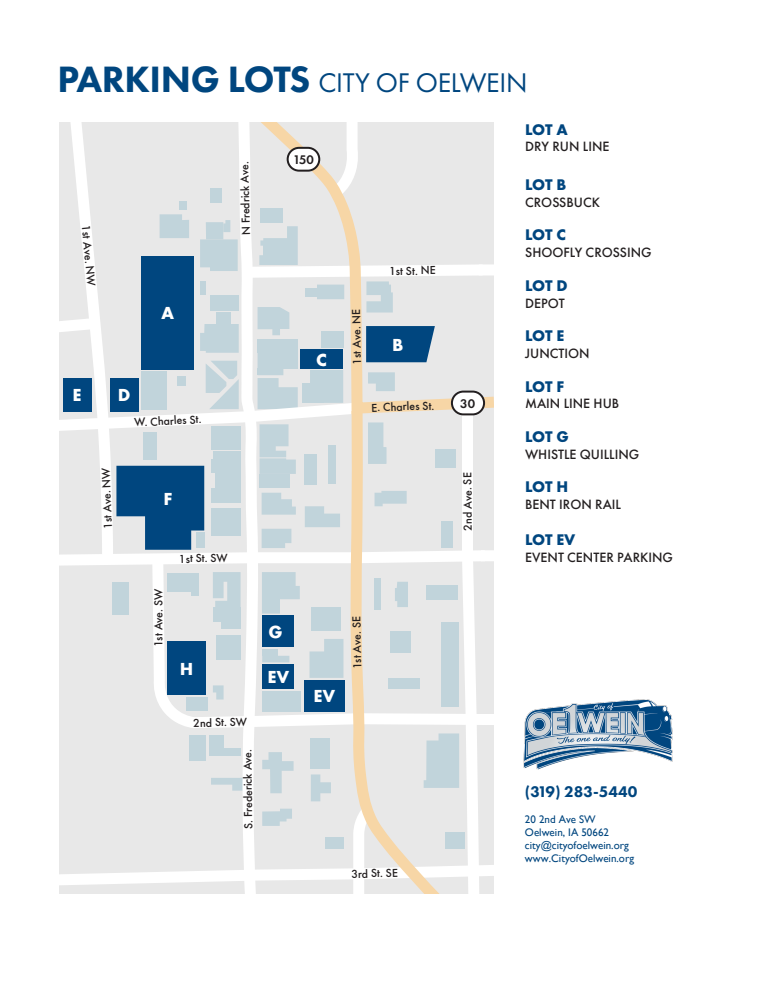
<style>
.page{position:relative;width:776px;height:1004px;background:#fff}
.page>*{position:absolute;margin:0;border:0;box-sizing:border-box;transform-origin:0 0}
.t1{font:28px "Futura PT";letter-spacing:-.01em;color:#00467f}
.t2{font:700 16px "Futura PT";color:#00467f}
.t3{font:800 16px "Futura PT";color:#00467f}
.t4{font:700 16px "Futura Std";color:#fff}
.t5{font:500 14px "Futura PT";color:#231f20}
.t6{font:600 13px "Futura PT";color:#231f20}
.t7{font:500 12px "Futura PT";letter-spacing:-.01em;color:#231f20}
.t8{font:11px/13px "Gill Sans";color:#00467f}
.s1{font-weight:800;font-size:38px}
</style>
<div class="page">
<img style="left:523px;top:699px;width:150px;height:71px">
<svg style="left:59px;top:122px;width:434px;height:771px;background:#d5dce0"></svg>
<svg style="left:350px;top:408px;width:95px;height:485px;background:#e7e5e0"></svg>
<div style="left:63px;top:378px;width:28px;height:34px;background:#00467f"></div>
<div style="left:262px;top:664px;width:32px;height:24px;background:#00467f"></div>
<div style="left:304px;top:679px;width:40px;height:32px;background:#00467f"></div>
<h1 class="t1" style="left:57px;top:66px;width:471px"><span class="s1">PARKING LOTS</span> CITY OF OELWEIN</h1>
<p class="t7" style="left:93px;top:224px;width:63px;rotate:84deg">1st Ave. NW</p>
<h2 class="t4" style="left:161px;top:302px;width:14px">A</h2>
<p class="t7" style="left:238px;top:235px;width:76px;rotate:-91deg">N Fredrick Ave.</p>
<h2 class="t4" style="left:73px;top:384px;width:10px">E</h2>
<h2 class="t4" style="left:118px;top:384px;width:14px">D</h2>
<p class="t7" style="left:101px;top:529px;width:63px;rotate:-92deg">1st Ave. NW</p>
<p class="t7" style="left:134px;top:415px;width:69px;rotate:-3deg">W. Charles St.</p>
<h2 class="t4" style="left:164px;top:487px;width:10px">F</h2>
<p class="t7" style="left:151px;top:647px;width:60px;rotate:-90deg">1st Ave. SW</p>
<p class="t7" style="left:179px;top:551px;width:50px;rotate:-1deg">1st St. SW</p>
<h2 class="t4" style="left:180px;top:658px;width:14px">H</h2>
<p class="t7" style="left:193px;top:715px;width:55px;rotate:-1deg">2nd St. SW</p>
<p class="t7" style="left:241px;top:828px;width:82px;rotate:-91deg">S. Frederick Ave.</p>
<p class="t6" style="left:293px;top:151px;width:22px">150</p>
<h2 class="t4" style="left:316px;top:349px;width:12px">C</h2>
<h2 class="t4" style="left:269px;top:621px;width:15px">G</h2>
<h2 class="t4" style="left:268px;top:666px;width:22px">EV</h2>
<h2 class="t4" style="left:314px;top:685px;width:22px">EV</h2>
<p class="t7" style="left:349px;top:365px;width:58px;rotate:-91deg">1st Ave. NE</p>
<p class="t7" style="left:388px;top:263px;width:48px;rotate:-1deg">1st St. NE</p>
<h2 class="t4" style="left:392px;top:334px;width:12px">B</h2>
<p class="t7" style="left:371px;top:400px;width:64px;rotate:-2deg">E. Charles St.</p>
<p class="t7" style="left:350px;top:669px;width:55px;rotate:-91deg">1st Ave. SE</p>
<p class="t7" style="left:351px;top:866px;width:48px;rotate:-2deg">3rd St. SE</p>
<p class="t6" style="left:460px;top:395px;width:16px">30</p>
<p class="t7" style="left:460px;top:530px;width:60px;rotate:-90deg">2nd Ave. SE</p>
<h2 class="t2" style="left:525px;top:119px;width:44px">LOT A</h2>
<p class="t5" style="left:525px;top:138px;width:86px">DRY RUN LINE</p>
<h2 class="t2" style="left:525px;top:174px;width:43px">LOT B</h2>
<p class="t5" style="left:525px;top:193px;width:76px">CROSSBUCK</p>
<h2 class="t2" style="left:525px;top:224px;width:42px">LOT C</h2>
<p class="t5" style="left:525px;top:244px;width:128px">SHOOFLY CROSSING</p>
<h2 class="t2" style="left:525px;top:275px;width:44px">LOT D</h2>
<p class="t5" style="left:525px;top:294px;width:41px">DEPOT</p>
<h2 class="t2" style="left:525px;top:325px;width:41px">LOT E</h2>
<p class="t5" style="left:525px;top:345px;width:66px">JUNCTION</p>
<h2 class="t2" style="left:525px;top:376px;width:41px">LOT F</h2>
<p class="t5" style="left:525px;top:395px;width:95px">MAIN LINE HUB</p>
<h2 class="t2" style="left:525px;top:426px;width:45px">LOT G</h2>
<p class="t5" style="left:525px;top:445px;width:116px">WHISTLE QUILLING</p>
<h2 class="t2" style="left:525px;top:476px;width:45px">LOT H</h2>
<p class="t5" style="left:525px;top:496px;width:97px">BENT IRON RAIL</p>
<h2 class="t2" style="left:525px;top:529px;width:52px">LOT EV</h2>
<p class="t5" style="left:525px;top:549px;width:149px">EVENT CENTER PARKING</p>
<h2 class="t3" style="left:524px;top:781px;width:114px">(319) 283-5440</h2>
<p class="t8" style="left:524px;top:812px;width:110px">20 2nd Ave SW<br>Oelwein, IA 50662 city@cityofoelwein.org www.CityofOelwein.org</p>
</div>
